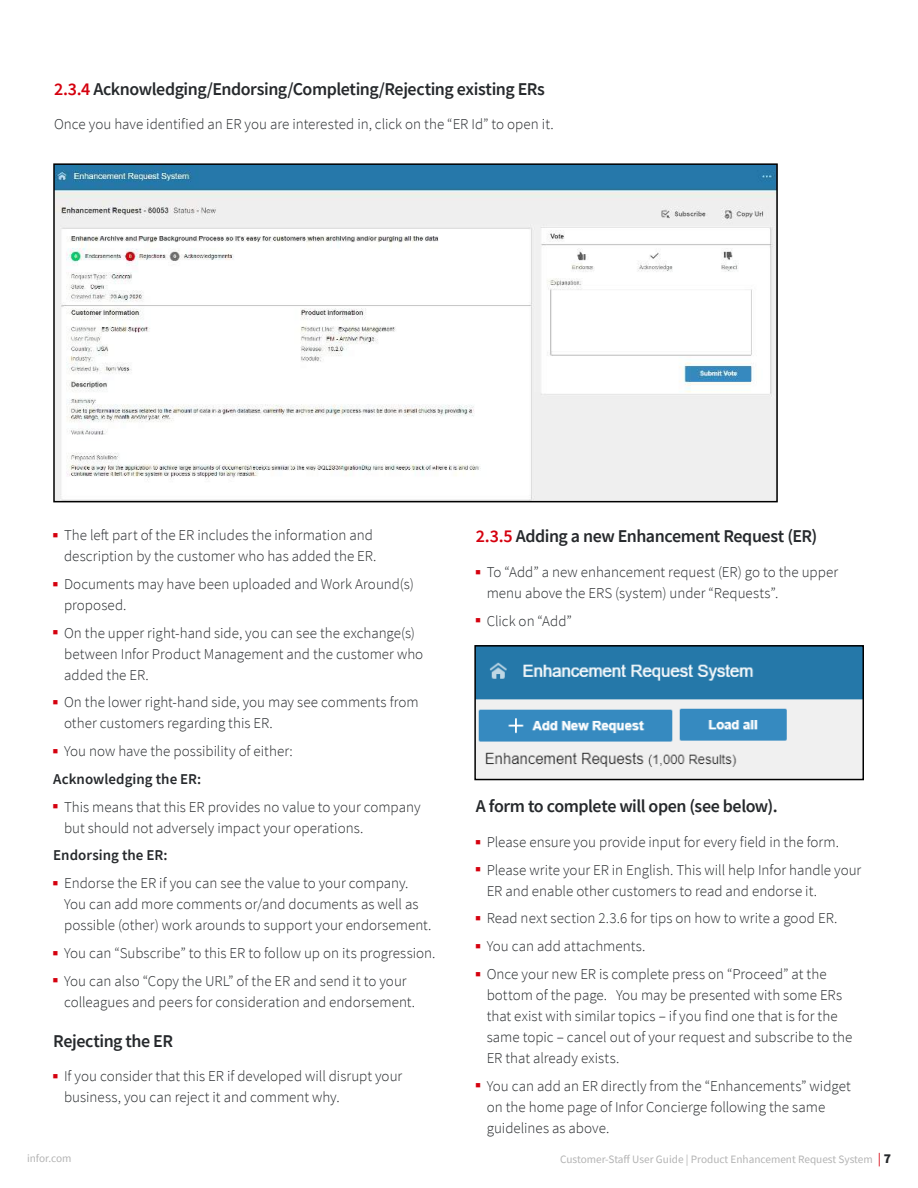
<style>
.page{position:relative;width:918px;height:1188px;background:#fff}
.page>*{position:absolute;margin:0;border:0;box-sizing:border-box;transform-origin:0 0}
.t1{font:600 18px "Source Sans Pro";letter-spacing:-.025em;color:#26292c}
.t2{font:300 15px/21px "Source Sans Pro";color:#26292c}
.t3{font:600 15px "Source Sans Pro";letter-spacing:.005em;color:#26292c}
.t4{font:11.25px "Source Sans Pro";color:#b3b3b3}
.s1{color:#d5000e}
.s2{font-weight:600}
.s3{font-size:13.5px;color:#d5000e}
.s4{font-weight:900;font-size:13.5px;color:#26292c}
</style>
<div class="page">
<img style="left:56px;top:166px;width:719px;height:333px">
<div style="left:53px;top:163px;width:725px;height:339px;border:2px solid #000"></div>
<img style="left:477px;top:648px;width:384px;height:129px">
<div style="left:474px;top:645px;width:390px;height:135px;border:2px solid #000"></div>
<p class="t1" style="left:54px;top:77px;width:493px"><span class="s1">2.3.4</span> Acknowledging/Endorsing/Completing/Rejecting existing ERs</p>
<p class="t2" style="left:54px;top:114px;width:501px">Once you have identified an ER you are interested in, click on the “ER Id” to open it.</p>
<p class="t2" style="left:53px;top:525px;width:325px;text-align:right"><sup>■</sup> The left part of the ER includes the information and description by the customer who has added the ER.</p>
<p class="t2" style="left:64px;top:574px;width:351px;text-indent:-11px"><sup>■</sup> Documents may have been uploaded and Work Around(s) proposed.</p>
<p class="t2" style="left:64px;top:622px;width:361px;text-indent:-11px"><sup>■</sup> On the upper right-hand side, you can see the exchange(s) between Infor Product Management and the customer who added the ER.</p>
<p class="t2" style="left:64px;top:692px;width:356px;text-indent:-11px"><sup>■</sup> On the lower right-hand side, you may see comments from other customers regarding this ER.</p>
<p class="t2" style="left:53px;top:737px;width:241px;line-height:27.8px"><sup>■</sup> You now have the possibility of either:<br><span class="s2">Acknowledging the ER:</span></p>
<p class="t2" style="left:64px;top:796px;width:358px;text-indent:-11px"><sup>■</sup> This means that this ER provides no value to your company but should not adversely impact your operations.</p>
<p class="t3" style="left:53px;top:846px;width:116px">Endorsing the ER:</p>
<p class="t2" style="left:64px;top:873px;width:369px;text-indent:-11px"><sup>■</sup> Endorse the ER if you can see the value to your company.<br>You can add more comments or/and documents as well as possible (other) work arounds to support your endorsement.</p>
<p class="t2" style="left:53px;top:943px;width:384px"><sup>■</sup> You can “Subscribe” to this ER to follow up on its progression.</p>
<p class="t2" style="left:64px;top:970px;width:353px;text-indent:-11px"><sup>■</sup> You can also “Copy the URL” of the ER and send it to your colleagues and peers for consideration and endorsement.</p>
<p class="t1" style="left:53px;top:1029px;width:121px">Rejecting the ER</p>
<p class="t2" style="left:64px;top:1066px;width:340px;text-indent:-11px"><sup>■</sup> If you consider that this ER if developed will disrupt your business, you can reject it and comment why.</p>
<p class="t1" style="left:476px;top:525px;width:343px"><span class="s1">2.3.5</span> Adding a new Enhancement Request (ER)</p>
<p class="t2" style="left:487px;top:562px;width:353px;text-indent:-11px"><sup>■</sup> To “Add” a new enhancement request (ER) go to the upper menu above the ERS (system) under “Requests”.</p>
<p class="t2" style="left:476px;top:610px;width:98px"><sup>■</sup> Click on “Add”</p>
<p class="t1" style="left:476px;top:795px;width:303px">A form to complete will open (see below).</p>
<p class="t2" style="left:476px;top:832px;width:365px"><sup>■</sup> Please ensure you provide input for every field in the form.</p>
<p class="t2" style="left:487px;top:859px;width:376px;text-indent:-11px"><sup>■</sup> Please write your ER in English. This will help Infor handle your<br>ER and enable other customers to read and endorse it.</p>
<p class="t2" style="left:476px;top:908px;width:363px"><sup>■</sup> Read next section 2.3.6 for tips on how to write a good ER.</p>
<p class="t2" style="left:476px;top:936px;width:171px"><sup>■</sup> You can add attachments.</p>
<p class="t2" style="left:487px;top:964px;width:367px;text-indent:-11px"><sup>■</sup> Once your new ER is complete press on “Proceed” at the bottom of the page. You may be presented with some ERs that exist with similar topics – if you find one that is for the same topic – cancel out of your request and subscribe to the ER that already exists.</p>
<p class="t2" style="left:487px;top:1075px;width:366px;text-indent:-11px"><sup>■</sup> You can add an ER directly from the “Enhancements” widget on the home page of Infor Concierge following the same guidelines as above.</p>
<p class="t4" style="left:27px;top:1152px;width:46px">infor.com</p>
<p class="t4" style="left:560px;top:1152px;width:332px">Customer-Staff User Guide | Product Enhancement Request System <span class="s3">|</span> <span class="s4">7</span></p>
</div>
